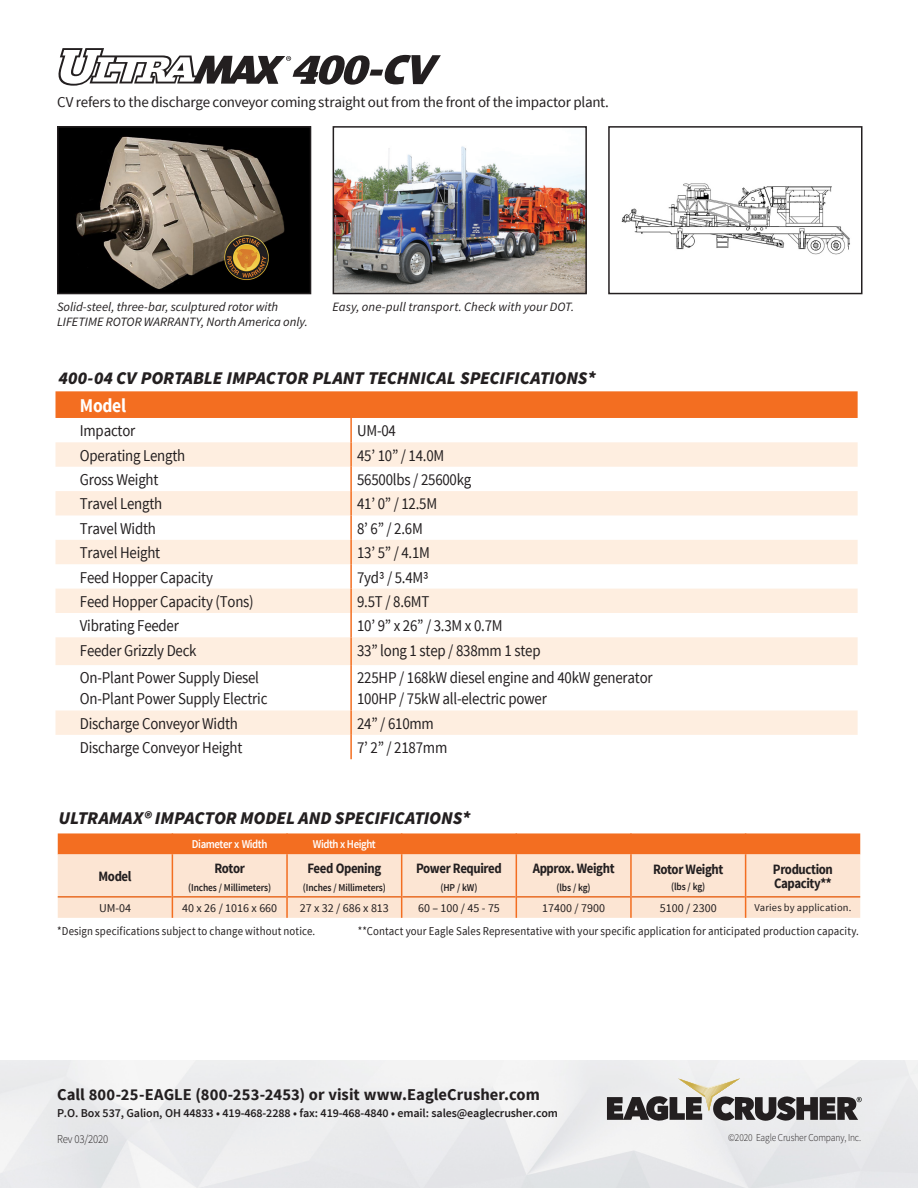
<style>
.page{position:relative;width:918px;height:1188px;background:#fff}
.page>*{position:absolute;margin:0;border:0;box-sizing:border-box;transform-origin:0 0}
.Spec_chart{font:700 19.5px "Source Sans Pro";letter-spacing:-.015em;color:#fff;scale:.9 1}
.t1{font:italic 900 18px "Source Sans Pro";letter-spacing:-.01em;color:#231f20}
.Spec_chart-2{font:16.5px/21px "Source Sans Pro";letter-spacing:-.015em;color:#231f20;scale:.9 1}
.t2{font:700 16.5px "Source Sans Pro";letter-spacing:.005em;color:#231f20}
.t3{font:15px "Source Sans Pro";letter-spacing:-.02em;color:#231f20}
.UM_Chart_Headers{font:700 14.25px/13.5px "Source Sans Pro";letter-spacing:-.03em;color:#231f20;scale:.9 1}
.t4{font:italic 12.75px/15px "Source Sans Pro";color:#231f20}
.UM_Content{font:12px "Source Sans Pro";letter-spacing:.01em;color:#231f20;scale:.9 1}
.t5{font:600 12px "Source Sans Pro";letter-spacing:-.01em;color:#231f20}
.UM_Content-2{font:12px "Source Sans Pro";letter-spacing:.01em;color:#231f20}
.t6{font:600 12px "Source Sans Pro";letter-spacing:-.04em;color:#fff;scale:.9 1}
.t7{font:300 12px "Source Sans Pro";letter-spacing:-.015em;color:#231f20;scale:.9 1}
.t8{font:600 10.5px "Source Sans Pro";letter-spacing:-.015em;color:#231f20;scale:.9 1}
.t9{font:300 10.5px "Source Sans Pro";letter-spacing:-.015em;color:#231f20;scale:.9 1}
.UM_Content-3{font:10.5px "Source Sans Pro";letter-spacing:.015em;color:#231f20}
</style>
<div class="page">
<svg style="left:58px;top:48px;width:383px;height:37px"></svg>
<div style="left:58px;top:854px;width:802px;height:64px;background:#fce5d3"></div>
<div style="left:58px;top:833px;width:802px;height:21px;background:#f36e21"></div>
<hr style="left:172px;top:854px;width:1px;height:43px;background:#f36e21">
<hr style="left:286px;top:854px;width:2px;height:43px;background:#f36e21">
<hr style="left:401px;top:854px;width:1px;height:43px;background:#f36e21">
<hr style="left:516px;top:854px;width:1px;height:43px;background:#f36e21">
<hr style="left:630px;top:854px;width:2px;height:43px;background:#f36e21">
<hr style="left:745px;top:854px;width:1px;height:43px;background:#f36e21">
<svg style="left:172px;top:897px;width:1px;height:21px"></svg>
<hr style="left:286px;top:897px;width:2px;height:21px;background:#f36e21">
<svg style="left:401px;top:897px;width:1px;height:21px"></svg>
<svg style="left:516px;top:897px;width:1px;height:21px"></svg>
<hr style="left:630px;top:897px;width:2px;height:21px;background:#f36e21">
<svg style="left:745px;top:897px;width:1px;height:21px"></svg>
<hr style="left:58px;top:896px;width:114px;height:2px;background:#e96c24">
<hr style="left:173px;top:896px;width:113px;height:2px;background:#e96c24">
<hr style="left:288px;top:896px;width:113px;height:2px;background:#e96c24">
<hr style="left:402px;top:896px;width:114px;height:2px;background:#e96c24">
<hr style="left:517px;top:896px;width:113px;height:2px;background:#e96c24">
<hr style="left:632px;top:896px;width:113px;height:2px;background:#e96c24">
<hr style="left:746px;top:896px;width:114px;height:2px;background:#e96c24">
<div style="left:56px;top:391px;width:802px;height:27px;background:#f36e21"></div>
<svg style="left:56px;top:442px;width:802px;height:293px;fill:#fef2e8"></svg>
<hr style="left:350px;top:418px;width:2px;height:24px;background:#f36e21">
<hr style="left:350px;top:442px;width:2px;height:25px;background:#f36e21">
<hr style="left:350px;top:467px;width:2px;height:24px;background:#f36e21">
<hr style="left:350px;top:491px;width:2px;height:24px;background:#f36e21">
<hr style="left:350px;top:515px;width:2px;height:25px;background:#f36e21">
<hr style="left:350px;top:540px;width:2px;height:24px;background:#f36e21">
<hr style="left:350px;top:564px;width:2px;height:25px;background:#f36e21">
<hr style="left:350px;top:589px;width:2px;height:24px;background:#f36e21">
<hr style="left:350px;top:613px;width:2px;height:24px;background:#f36e21">
<hr style="left:350px;top:637px;width:2px;height:28px;background:#f36e21">
<hr style="left:350px;top:665px;width:2px;height:45px;background:#f36e21">
<hr style="left:350px;top:710px;width:2px;height:25px;background:#f36e21">
<hr style="left:350px;top:735px;width:2px;height:24px;background:#f36e21">
<svg style="left:607px;top:1078px;width:255px;height:43px"></svg>
<img style="left:60px;top:129px;width:248px;height:162px">
<div style="left:57px;top:126px;width:254px;height:168px;border:2px solid #231f20"></div>
<img style="left:336px;top:146px;width:248px;height:145px">
<div style="left:333px;top:126px;width:254px;height:168px;border:2px solid #231f20"></div>
<img style="left:621px;top:183px;width:229px;height:72px">
<div style="left:608px;top:126px;width:254px;height:168px;border:2px solid #231f20"></div>
<p class="t3" style="left:57px;top:92px;width:554px">CV refers to the discharge conveyor coming straight out from the front of the impactor plant.</p>
<p class="t4" style="left:57px;top:300px;width:252px">Solid-steel, three-bar, sculptured rotor with<br>LIFETIME ROTOR WARRANTY, North America only.</p>
<p class="t4" style="left:333px;top:300px;width:243px">Easy, one-pull transport. Check with your DOT.</p>
<p class="t1" style="left:58px;top:366px;width:539px">400-04 CV PORTABLE IMPACTOR PLANT TECHNICAL SPECIFICATIONS*</p>
<p class="Spec_chart" style="left:80px;top:393px;width:53px">Model</p>
<p class="Spec_chart-2" style="left:80px;top:421px;width:63px">Impactor</p>
<p class="Spec_chart-2" style="left:357px;top:421px;width:45px">UM-04</p>
<p class="Spec_chart-2" style="left:80px;top:445px;width:119px">Operating Length</p>
<p class="Spec_chart-2" style="left:357px;top:445px;width:98px">45’ 10” / 14.0M</p>
<p class="Spec_chart-2" style="left:80px;top:469px;width:89px">Gross Weight</p>
<p class="Spec_chart-2" style="left:357px;top:469px;width:129px">56500lbs / 25600kg</p>
<p class="Spec_chart-2" style="left:80px;top:494px;width:93px">Travel Length</p>
<p class="Spec_chart-2" style="left:357px;top:494px;width:90px">41’ 0” / 12.5M</p>
<p class="Spec_chart-2" style="left:80px;top:518px;width:86px">Travel Width</p>
<p class="Spec_chart-2" style="left:357px;top:518px;width:75px">8’ 6” / 2.6M</p>
<p class="Spec_chart-2" style="left:80px;top:543px;width:91px">Travel Height</p>
<p class="Spec_chart-2" style="left:357px;top:543px;width:83px">13’ 5” / 4.1M</p>
<p class="Spec_chart-2" style="left:80px;top:567px;width:149px">Feed Hopper Capacity</p>
<p class="Spec_chart-2" style="left:357px;top:567px;width:81px">7yd3 / 5.4M3</p>
<p class="Spec_chart-2" style="left:80px;top:591px;width:195px">Feed Hopper Capacity (Tons)</p>
<p class="Spec_chart-2" style="left:357px;top:591px;width:82px">9.5T / 8.6MT</p>
<p class="Spec_chart-2" style="left:80px;top:616px;width:112px">Vibrating Feeder</p>
<p class="Spec_chart-2" style="left:357px;top:616px;width:163px">10’ 9” x 26” / 3.3M x 0.7M</p>
<p class="Spec_chart-2" style="left:80px;top:640px;width:131px">Feeder Grizzly Deck</p>
<p class="Spec_chart-2" style="left:357px;top:640px;width:205px">33” long 1 step / 838mm 1 step</p>
<p class="Spec_chart-2" style="left:80px;top:668px;width:210px">On-Plant Power Supply Diesel<br>On-Plant Power Supply Electric</p>
<p class="Spec_chart-2" style="left:357px;top:668px;width:330px">225HP / 168kW diesel engine and 40kW generator</p>
<p class="Spec_chart-2" style="left:357px;top:689px;width:212px">100HP / 75kW all-electric power</p>
<p class="Spec_chart-2" style="left:80px;top:713px;width:177px">Discharge Conveyor Width</p>
<p class="Spec_chart-2" style="left:357px;top:713px;width:87px">24” / 610mm</p>
<p class="Spec_chart-2" style="left:80px;top:738px;width:182px">Discharge Conveyor Height</p>
<p class="Spec_chart-2" style="left:357px;top:738px;width:102px">7’ 2” / 2187mm</p>
<p class="t1" style="left:58px;top:806px;width:413px">ULTRAMAX® IMPACTOR MODEL AND SPECIFICATIONS*</p>
<p class="UM_Chart_Headers" style="left:99px;top:870px;width:38px">Model</p>
<p class="t6" style="left:192px;top:837px;width:85px">Diameter x Width</p>
<p class="t6" style="left:313px;top:837px;width:71px">Width x Height</p>
<p class="UM_Chart_Headers" style="left:215px;top:862px;width:35px">Rotor</p>
<p class="t8" style="left:188px;top:881px;width:93px">(Inches / Millimeters)</p>
<p class="UM_Chart_Headers" style="left:308px;top:862px;width:83px">Feed Opening</p>
<p class="t8" style="left:303px;top:881px;width:93px">(Inches / Millimeters)</p>
<p class="UM_Chart_Headers" style="left:416px;top:862px;width:97px">Power Required</p>
<p class="t8" style="left:441px;top:881px;width:42px">(HP / kW)</p>
<p class="UM_Chart_Headers" style="left:533px;top:862px;width:92px">Approx. Weight</p>
<p class="t8" style="left:557px;top:881px;width:39px">(lbs / kg)</p>
<p class="UM_Chart_Headers" style="left:653px;top:863px;width:80px">Rotor Weight</p>
<p class="t8" style="left:671px;top:880px;width:39px">(lbs / kg)</p>
<p class="UM_Chart_Headers" style="left:773px;top:863px;width:68px">Production<br>Capacity**</p>
<p class="UM_Content-2" style="left:99px;top:900px;width:34px">UM-04</p>
<p class="UM_Content-2" style="left:182px;top:900px;width:97px">40 x 26 / 1016 x 660</p>
<p class="UM_Content-2" style="left:300px;top:900px;width:91px">27 x 32 / 686 x 813</p>
<p class="UM_Content-2" style="left:418px;top:900px;width:83px">60 – 100 / 45 - 75</p>
<p class="UM_Content-2" style="left:542px;top:900px;width:64px">17400 / 7900</p>
<p class="UM_Content-2" style="left:660px;top:900px;width:58px">5100 / 2300</p>
<p class="UM_Content-3" style="left:754px;top:901px;width:99px">Varies by application.</p>
<p class="UM_Content" style="left:57px;top:923px;width:288px">*Design specifications subject to change without notice.</p>
<p class="UM_Content" style="left:358px;top:923px;width:558px">**Contact your Eagle Sales Representative with your specific application for anticipated production capacity.</p>
<p class="t2" style="left:57px;top:1084px;width:484px">Call 800-25-EAGLE (800-253-2453) or visit www.EagleCrusher.com</p>
<p class="t5" style="left:57px;top:1105px;width:503px">P.O. Box 537, Galion, OH 44833 • 419-468-2288 • fax: 419-468-4840 • email: sales@eaglecrusher.com</p>
<p class="t7" style="left:57px;top:1132px;width:58px">Rev 03/2020</p>
<p class="t9" style="left:728px;top:1131px;width:149px">©2020 Eagle Crusher Company, Inc.</p>
</div>
